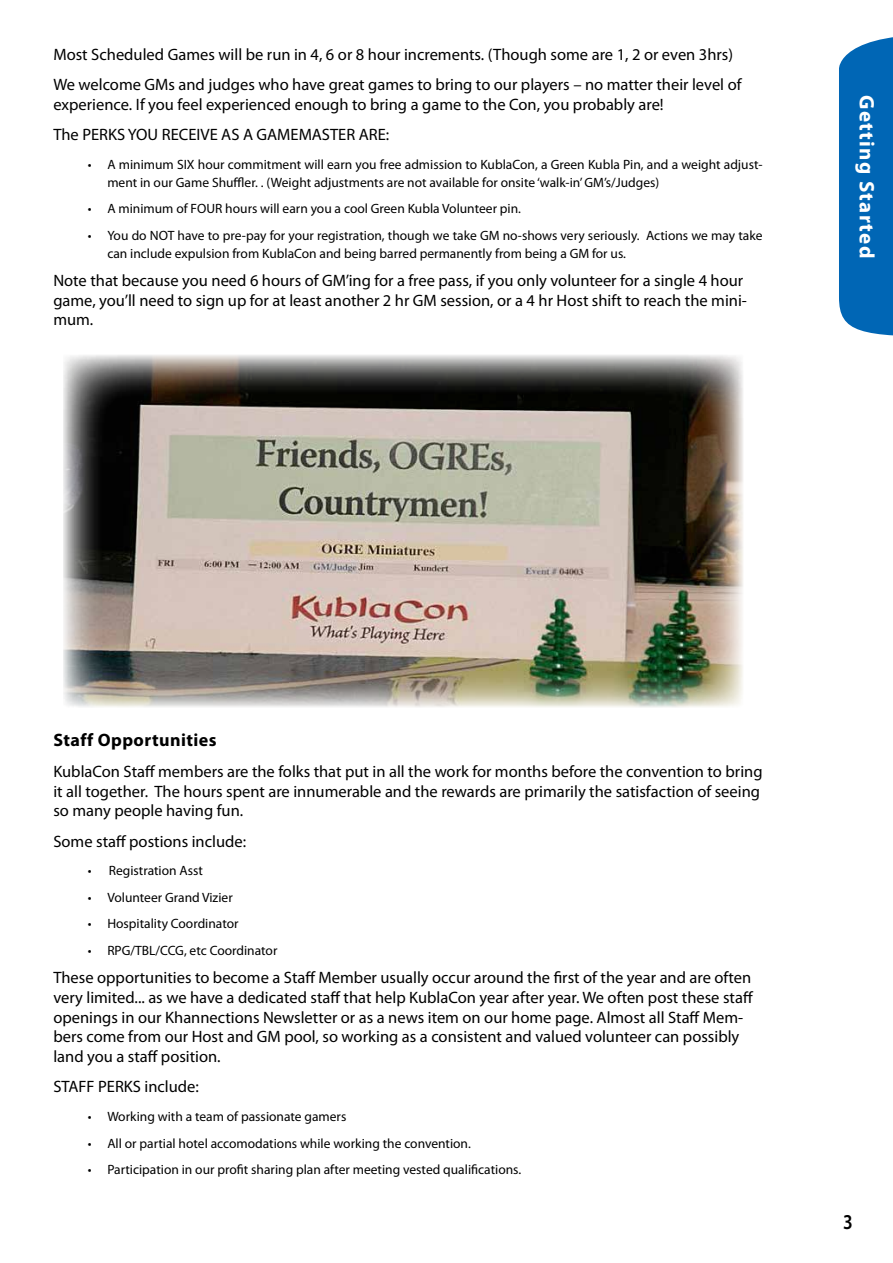
<style>
.page{position:relative;width:893px;height:1263px;background:#fff}
.page>*{position:absolute;margin:0;border:0;box-sizing:border-box;transform-origin:0 0}
.t1{font:600 21.3px "Myriad Pro";color:#000;scale:.85 1}
.t2{font:700 21px "Myriad Pro";letter-spacing:.06em;color:#fff}
.t3{font:700 18px "Myriad Pro";letter-spacing:.025em;color:#000}
.t4{font:16.5px/19.8px "Myriad Pro";color:#000}
.t5{font:13.5px/18px "Myriad Pro";color:#000}
</style>
<div class="page">
<div style="left:839px;top:37px;width:54px;height:299px;background:#0066b5"></div>
<img style="left:63px;top:355px;width:680px;height:352px">
<p class="t4" style="left:53px;top:39px;width:690px;line-height:30.3px">Most Scheduled Games will be run in 4, 6 or 8 hour increments. (Though some are 1, 2 or even 3hrs)<br>We welcome GMs and judges who have great games to bring to our players – no matter their level of</p>
<p class="t4" style="left:53px;top:89px;width:612px;line-height:30.3px">experience. If you feel experienced enough to bring a game to the Con, you probably are!<br>The PERKS YOU RECEIVE AS A GAMEMASTER ARE:</p>
<p class="t5" style="left:107px;top:155px;width:657px;text-indent:-19px">• A minimum SIX hour commitment will earn you free admission to KublaCon, a Green Kubla Pin, and a weight adjust&shy;ment in our Game Shuffler. . (Weight adjustments are not available for onsite ‘walk-in’ GM’s/Judges)</p>
<p class="t5" style="left:88px;top:199px;width:435px">• A minimum of FOUR hours will earn you a cool Green Kubla Volunteer pin.</p>
<p class="t5" style="left:107px;top:226px;width:657px;text-indent:-19px">• You do NOT have to pre-pay for your registration, though we take GM no-shows very seriously. Actions we may take can include expulsion from KublaCon and being barred permanently from being a GM for us.</p>
<p class="t4" style="left:53px;top:270px;width:695px">Note that because you need 6 hours of GM’ing for a free pass, if you only volunteer for a single 4 hour game, you’ll need to sign up for at least another 2 hr GM session, or a 4 hr Host shift to reach the mini&shy;mum.</p>
<p class="t2" style="left:881px;top:95px;width:164px;rotate:90deg">Getting Started</p>
<p class="t3" style="left:53px;top:729px;width:165px">Staff Opportunities</p>
<p class="t4" style="left:53px;top:761px;width:711px">KublaCon Staff members are the folks that put in all the work for months before the convention to bring it all together. The hours spent are innumerable and the rewards are primarily the satisfaction of seeing so many people having fun.</p>
<p class="t4" style="left:53px;top:831px;width:194px">Some staff postions include:</p>
<p class="t5" style="left:88px;top:861px;width:117px">• Registration Asst</p>
<p class="t5" style="left:88px;top:888px;width:146px">• Volunteer Grand Vizier</p>
<p class="t5" style="left:88px;top:914px;width:152px">• Hospitality Coordinator</p>
<p class="t5" style="left:88px;top:941px;width:191px">• RPG/TBL/CCG, etc Coordinator</p>
<p class="t4" style="left:53px;top:967px;width:701px">These opportunities to become a Staff Member usually occur around the first of the year and are often very limited... as we have a dedicated staff that help KublaCon year after year. We often post these staff openings in our Khannections Newsletter or as a news item on our home page. Almost all Staff Mem&shy;bers come from our Host and GM pool, so working as a consistent and valued volunteer can possibly land you a staff position.</p>
<p class="t4" style="left:53px;top:1077px;width:147px">STAFF PERKS include:</p>
<p class="t5" style="left:88px;top:1107px;width:260px">• Working with a team of passionate gamers</p>
<p class="t5" style="left:88px;top:1134px;width:385px">• All or partial hotel accomodations while working the convention.</p>
<p class="t5" style="left:88px;top:1160px;width:435px">• Participation in our profit sharing plan after meeting vested qualifications.</p>
<p class="t1" style="left:843px;top:1208px;width:13px">3</p>
</div>
